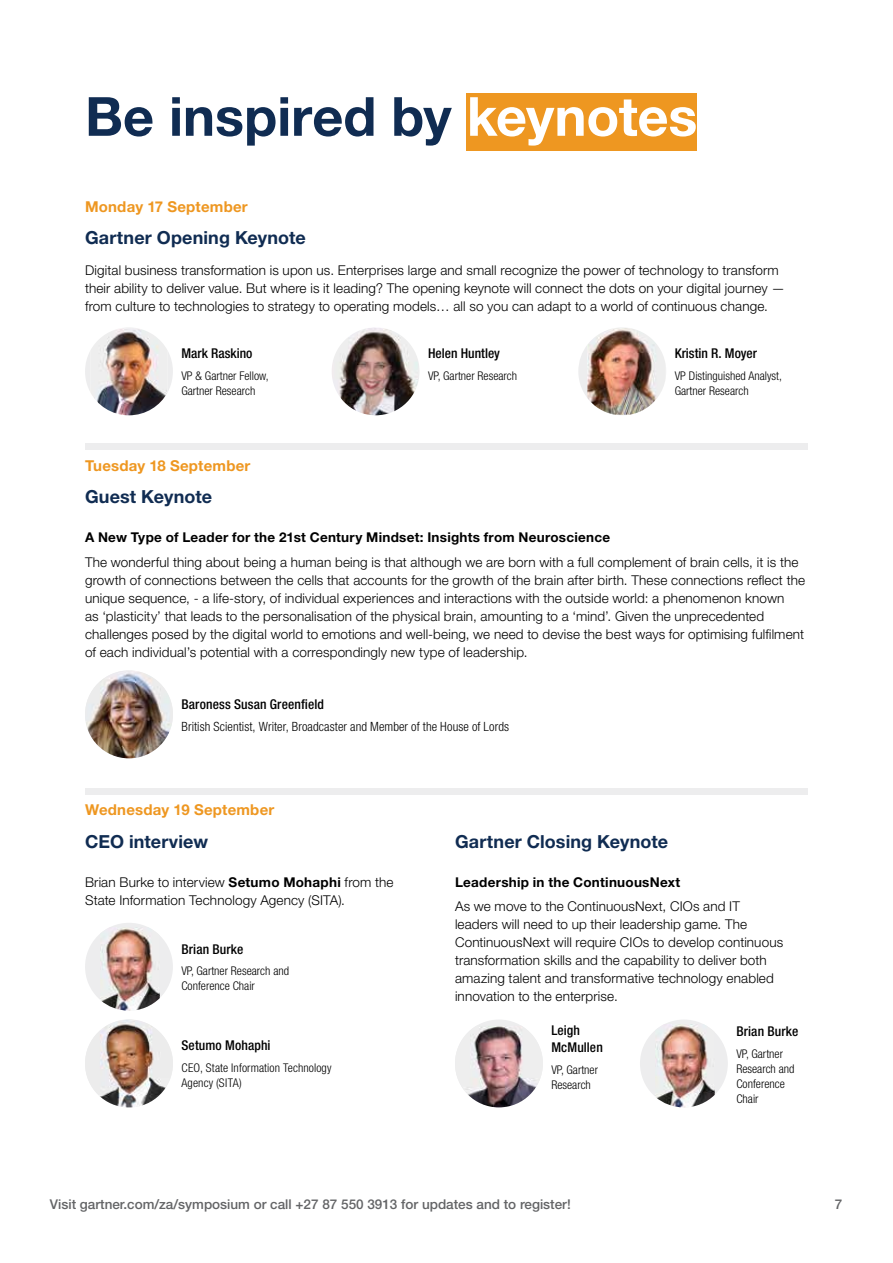
<style>
.page{position:relative;width:893px;height:1263px;background:#fff}
.page>*{position:absolute;margin:0;border:0;box-sizing:border-box;transform-origin:0 0}
.t1{font:700 54px "Helvetica Neue LT";color:#102c52}
.t2{font:700 18px "Helvetica Neue LT";letter-spacing:.005em;color:#102c52}
.t3{font:700 15px "Helvetica Neue LT";letter-spacing:.015em;color:#ee9721}
.t4{font:300 13.5px/18px "Helvetica Neue LT";letter-spacing:.01em;color:#000}
.t5{font:500 condensed 13.5px/16.5px "Helvetica Neue LT";letter-spacing:.005em;color:#000}
.t6{font:700 13.5px "Helvetica Neue LT";letter-spacing:.02em;color:#000}
.t7{font:500 13.5px "Helvetica Neue LT";color:#636466}
.t8{font:300 condensed 12.75px "Helvetica Neue LT";letter-spacing:.005em;color:#000}
.t9{font:300 condensed 12px/15px "Helvetica Neue LT";color:#000}
.s1{color:#fff}
.s2{font-weight:700}
</style>
<div class="page">
<div style="left:85px;top:444px;width:723px;height:6px;background:#ededee"></div>
<div style="left:85px;top:788px;width:723px;height:6px;background:#ededee"></div>
<div style="left:467px;top:94px;width:230px;height:57px;background:#ee9721"></div>
<img style="left:332px;top:327px;width:88px;height:88px;border-radius:44px">
<svg style="left:578px;top:346px;width:9px;height:51px"></svg>
<img style="left:587px;top:328px;width:79px;height:87px">
<img style="left:85px;top:670px;width:88px;height:88px;border-radius:44px">
<div style="left:455px;top:1019px;width:88px;height:88px;background:#ededee;border-radius:50%"></div>
<img style="left:455px;top:1026px;width:87px;height:81px">
<div style="left:640px;top:1019px;width:88px;height:88px;background:#ededee;border-radius:50%"></div>
<img style="left:655px;top:1024px;width:60px;height:83px">
<div style="left:85px;top:923px;width:88px;height:88px;background:#ededee;border-radius:50%"></div>
<img style="left:101px;top:927px;width:59px;height:84px">
<svg style="left:85px;top:352px;width:88px;height:39px"></svg>
<img style="left:90px;top:328px;width:78px;height:87px">
<img style="left:85px;top:1019px;width:88px;height:88px;border-radius:44px">
<h1 class="t1" style="left:85px;top:83px;width:614px">Be inspired by <span class="s1">keynotes</span></h1>
<p class="t3" style="left:85px;top:197px;width:164px">Monday 17 September</p>
<h2 class="t2" style="left:85px;top:226px;width:222px">Gartner Opening Keynote</h2>
<p class="t4" style="left:85px;top:261px;width:701px">Digital business transformation is upon us. Enterprises large and small recognize the power of technology to transform their ability to deliver value. But where is it leading? The opening keynote will connect the dots on your digital journey — from culture to technologies to strategy to operating models… all so you can adapt to a world of continuous change.</p>
<p class="t5" style="left:181px;top:345px;width:72px">Mark Raskino</p>
<p class="t9" style="left:181px;top:368px;width:89px">VP &amp; Gartner Fellow,<br>Gartner Research</p>
<p class="t3" style="left:85px;top:456px;width:167px">Tuesday 18 September</p>
<h2 class="t2" style="left:85px;top:486px;width:129px">Guest Keynote</h2>
<p class="t5" style="left:428px;top:345px;width:73px">Helen Huntley</p>
<p class="t9" style="left:428px;top:368px;width:91px">VP, Gartner Research</p>
<p class="t5" style="left:675px;top:345px;width:84px">Kristin R. Moyer</p>
<p class="t9" style="left:675px;top:368px;width:109px">VP Distinguished Analyst,<br>Gartner Research</p>
<p class="t6" style="left:85px;top:529px;width:527px">A New Type of Leader for the 21st Century Mindset: Insights from Neuroscience</p>
<p class="t4" style="left:85px;top:553px;width:721px">The wonderful thing about being a human being is that although we are born with a full complement of brain cells, it is the growth of connections between the cells that accounts for the growth of the brain after birth. These connections reflect the unique sequence, - a life-story, of individual experiences and interactions with the outside world: a phenomenon known<br>as ‘plasticity’ that leads to the personalisation of the physical brain, amounting to a ‘mind’. Given the unprecedented challenges posed by the digital world to emotions and well-being, we need to devise the best ways for optimising fulfilment of each individual’s potential with a correspondingly new type of leadership.</p>
<p class="t5" style="left:181px;top:696px;width:144px">Baroness Susan Greenfield</p>
<p class="t8" style="left:181px;top:719px;width:329px">British Scientist, Writer, Broadcaster and Member of the House of Lords</p>
<p class="t3" style="left:85px;top:801px;width:191px">Wednesday 19 September</p>
<h2 class="t2" style="left:85px;top:830px;width:124px">CEO interview</h2>
<p class="t4" style="left:85px;top:872px;width:310px">Brian Burke to interview <span class="s2">Setumo Mohaphi</span> from the<br>State Information Technology Agency (SITA).</p>
<p class="t5" style="left:181px;top:940px;width:63px">Brian Burke</p>
<p class="t9" style="left:181px;top:964px;width:109px">VP, Gartner Research and<br>Conference Chair</p>
<p class="t5" style="left:181px;top:1037px;width:91px">Setumo Mohaphi</p>
<p class="t9" style="left:181px;top:1060px;width:152px">CEO, State Information Technology<br>Agency (SITA)</p>
<h2 class="t2" style="left:455px;top:830px;width:215px">Gartner Closing Keynote</h2>
<p class="t6" style="left:455px;top:873px;width:227px">Leadership in the ContinuousNext</p>
<p class="t4" style="left:455px;top:897px;width:330px">As we move to the ContinuousNext, CIOs and IT leaders will need to up their leadership game. The ContinuousNext will require CIOs to develop continuous transformation skills and the capability to deliver both amazing talent and transformative technology enabled innovation to the enterprise.</p>
<p class="t5" style="left:551px;top:1022px;width:53px">Leigh<br>McMullen</p>
<p class="t9" style="left:551px;top:1062px;width:48px">VP, Gartner<br>Research</p>
<p class="t5" style="left:736px;top:1023px;width:63px">Brian Burke</p>
<p class="t9" style="left:736px;top:1046px;width:60px">VP, Gartner<br>Research and<br>Conference<br>Chair</p>
<p class="t7" style="left:50px;top:1196px;width:522px">Visit gartner.com/za/symposium or call +27 87 550 3913 for updates and to register!</p>
<p class="t7" style="left:835px;top:1196px;width:9px">7</p>
</div>
